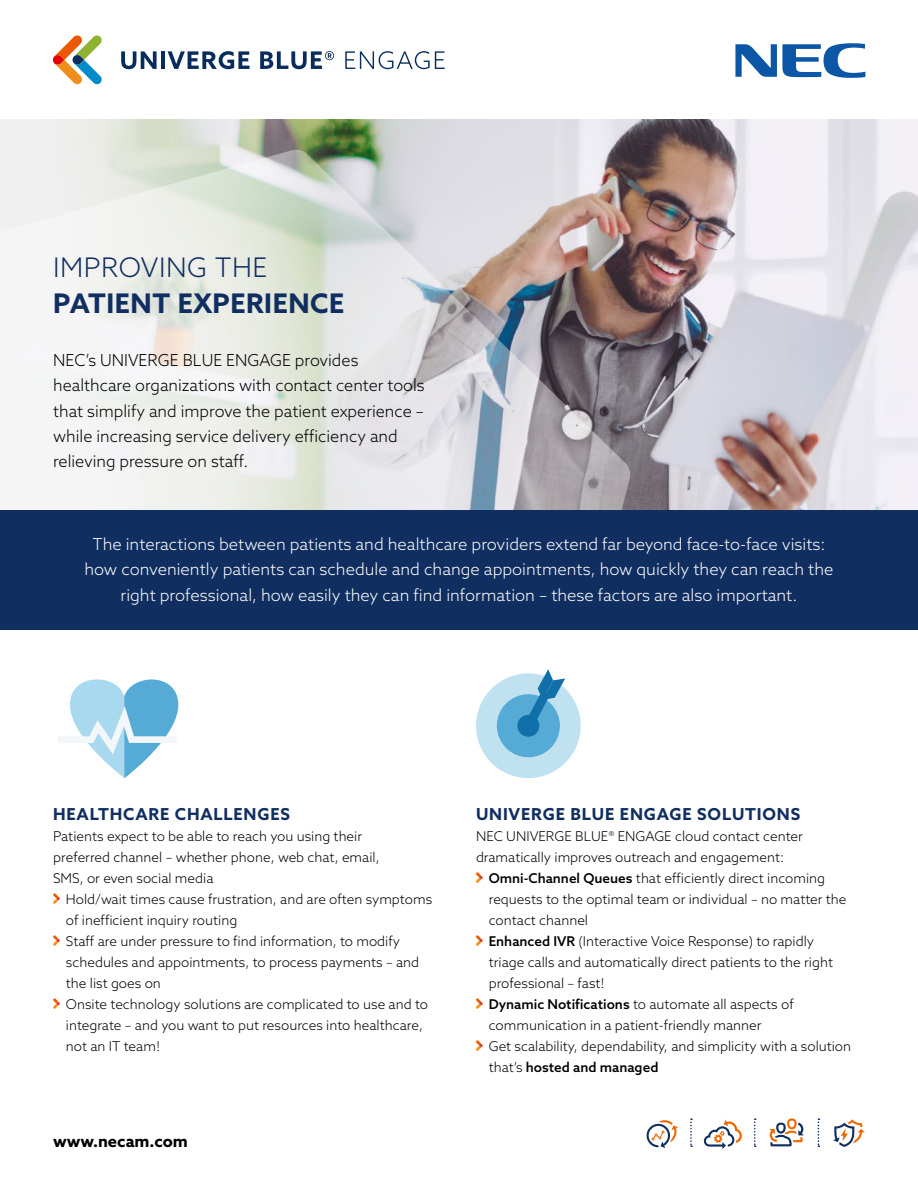
<style>
.page{position:relative;width:918px;height:1188px;background:#fff}
.page>*{position:absolute;margin:0;border:0;box-sizing:border-box;transform-origin:0 0}
.t1{font:700 27px "Azo Sans";letter-spacing:.02em;color:#102e60}
.t2{font:300 27px "Azo Sans";letter-spacing:.02em;color:#102e60}
.t3{font:300 16.5px/25.5px "Azo Sans";color:#fff;text-align:center}
.t4{font:300 16.5px/25.5px "Azo Sans";color:#000}
.t5{font:700 16.5px "Azo Sans";letter-spacing:.05em;color:#102e60}
.t6{font:700 16.5px "Azo Sans";color:#000}
.t7{font:300 13.5px/21px "Azo Sans";color:#000}
.s1{font-weight:500}
</style>
<div class="page">
<img style="left:332px;top:119px;width:586px;height:391px">
<svg style="left:0;top:119px;width:332px;height:30px"></svg>
<svg style="left:0;top:149px;width:631px;height:559px"></svg>
<div style="left:0;top:510px;width:918px;height:119px;background:#102e60"></div>
<svg style="left:647px;top:1120px;width:31px;height:28px"></svg>
<svg style="left:769px;top:1118px;width:35px;height:28px"></svg>
<svg style="left:704px;top:1120px;width:38px;height:29px"></svg>
<svg style="left:833px;top:1119px;width:32px;height:28px"></svg>
<svg style="left:818px;top:1118px;width:1px;height:29px"></svg>
<svg style="left:754px;top:1118px;width:2px;height:29px"></svg>
<svg style="left:690px;top:1118px;width:2px;height:29px"></svg>
<svg style="left:53px;top:893px;width:7px;height:11px"></svg>
<svg style="left:53px;top:935px;width:7px;height:11px"></svg>
<svg style="left:53px;top:998px;width:7px;height:11px"></svg>
<svg style="left:476px;top:872px;width:7px;height:11px"></svg>
<svg style="left:476px;top:935px;width:7px;height:11px"></svg>
<svg style="left:476px;top:998px;width:7px;height:11px"></svg>
<svg style="left:476px;top:1040px;width:7px;height:11px"></svg>
<svg style="left:735px;top:43px;width:130px;height:35px"></svg>
<svg style="left:53px;top:35px;width:49px;height:49px"></svg>
<svg style="left:121px;top:51px;width:36px;height:18px"></svg>
<hr style="left:161px;top:51px;width:4px;height:18px;background:#082c5c">
<svg style="left:168px;top:51px;width:82px;height:18px"></svg>
<svg style="left:260px;top:51px;width:74px;height:18px"></svg>
<svg style="left:345px;top:51px;width:100px;height:18px"></svg>
<svg style="left:476px;top:669px;width:105px;height:109px"></svg>
<svg style="left:58px;top:672px;width:120px;height:106px"></svg>
<h1 class="t2" style="left:53px;top:250px;width:216px">IMPROVING THE</h1>
<h1 class="t1" style="left:53px;top:285px;width:293px">PATIENT EXPERIENCE</h1>
<p class="t4" style="left:53px;top:347px;width:373px">NEC’s UNIVERGE BLUE ENGAGE provides healthcare organizations with contact center tools that simplify and improve the patient experience – while increasing service delivery efficiency and relieving pressure on staff.</p>
<p class="t3" style="left:85px;top:531px;width:750px">The interactions between patients and healthcare providers extend far beyond face-to-face visits: how conveniently patients can schedule and change appointments, how quickly they can reach the right professional, how easily they can find information – these factors are also important.</p>
<p class="t5" style="left:53px;top:803px;width:238px">HEALTHCARE CHALLENGES</p>
<p class="t7" style="left:53px;top:825px;width:328px">Patients expect to be able to reach you using their preferred channel – whether phone, web chat, email,<br>SMS, or even social media</p>
<p class="t7" style="left:66px;top:888px;width:368px">Hold/wait times cause frustration, and are often symptoms of inefficient inquiry routing<br>Staff are under pressure to find information, to modify schedules and appointments, to process payments – and the list goes on<br>Onsite technology solutions are complicated to use and to integrate – and you want to put resources into healthcare, not an IT team!</p>
<p class="t6" style="left:53px;top:1130px;width:136px">www.necam.com</p>
<p class="t5" style="left:476px;top:803px;width:326px">UNIVERGE BLUE ENGAGE SOLUTIONS</p>
<p class="t7" style="left:476px;top:825px;width:328px">NEC UNIVERGE BLUE® ENGAGE cloud contact center dramatically improves outreach and engagement:</p>
<p class="t7" style="left:489px;top:867px;width:364px"><span class="s1">Omni-Channel Queues</span> that efficiently direct incoming requests to the optimal team or individual – no matter the contact channel<br><span class="s1">Enhanced IVR</span> (Interactive Voice Response) to rapidly triage calls and automatically direct patients to the right professional – fast!<br><span class="s1">Dynamic Notifications</span> to automate all aspects of communication in a patient-friendly manner<br>Get scalability, dependability, and simplicity with a solution that’s <span class="s1">hosted and managed</span></p>
</div>
